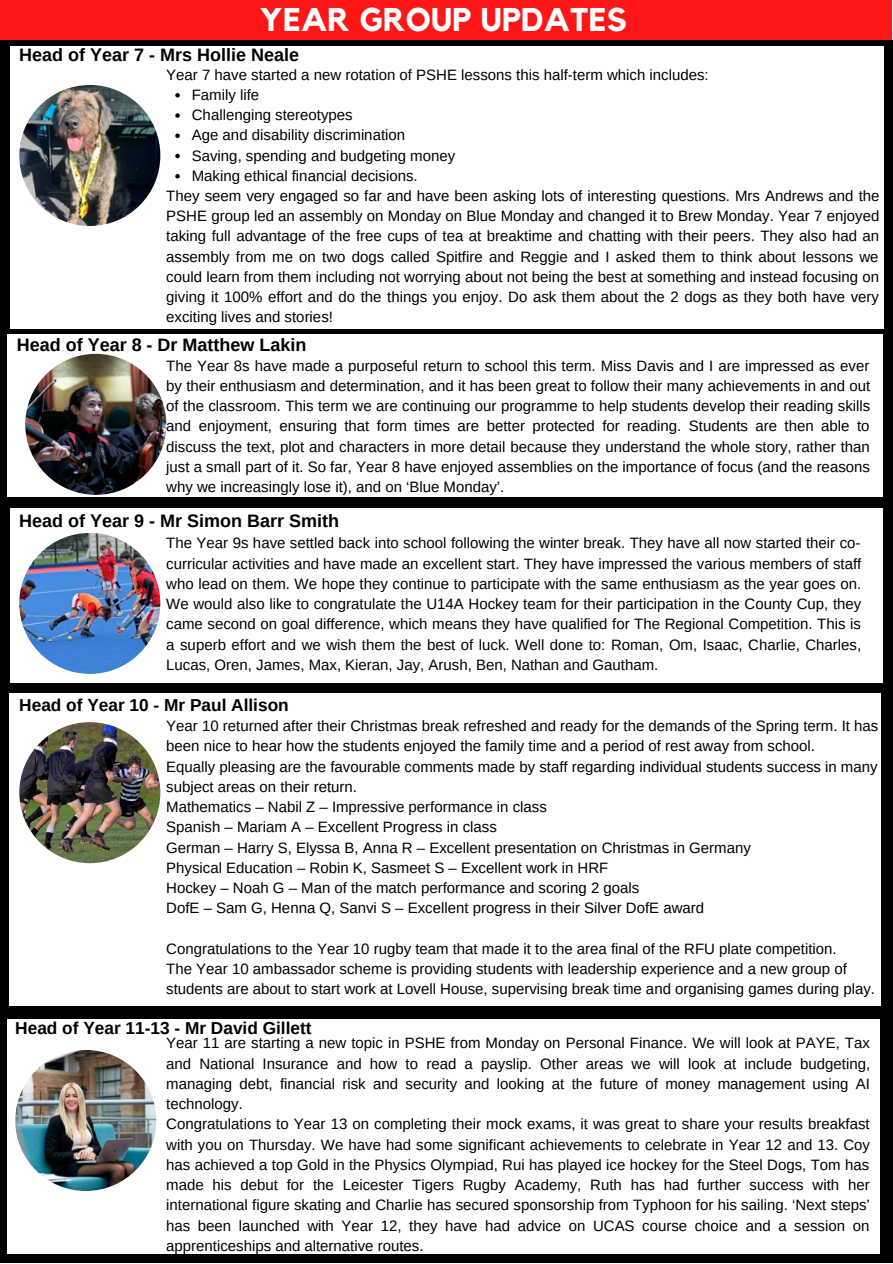
<style>
.page{position:relative;width:893px;height:1264px;background:#fff}
.page>*{position:absolute;margin:0;border:0;box-sizing:border-box;transform-origin:0 0}
.t1{font:700 32.7px "Kollektif";letter-spacing:.01em;color:#fff}
.t2{font:700 18px "Arimo";color:#000}
.t3{font:700 17.25px "Arimo";color:#000}
.t4{font:15px/20.2px "Arimo";color:#000}
</style>
<div class="page">
<div style="left:0;top:0;width:891px;height:41px;background:#ff1616"></div>
<div style="left:0;top:40px;width:892px;height:1222px;background:#000"></div>
<div style="left:9px;top:693px;width:871px;height:312px;background:#fff"></div>
<div style="left:10px;top:508px;width:872px;height:174px;background:#fff"></div>
<div style="left:7px;top:334px;width:875px;height:163px;background:#fff"></div>
<div style="left:11px;top:46px;width:872px;height:282px;background:#fff"></div>
<div style="left:8px;top:1019px;width:871px;height:234px;background:#fff"></div>
<img style="left:19px;top:85px;width:141px;height:141px;border-radius:50%">
<img style="left:25px;top:354px;width:141px;height:141px;border-radius:50%">
<img style="left:19px;top:533px;width:141px;height:141px;border-radius:50%">
<img style="left:19px;top:722px;width:141px;height:141px;border-radius:50%">
<img style="left:15px;top:1049px;width:141px;height:141px;border-radius:50%">
<svg style="left:175px;top:93px;width:5px;height:4px"></svg>
<svg style="left:175px;top:113px;width:5px;height:5px"></svg>
<svg style="left:175px;top:133px;width:5px;height:5px"></svg>
<svg style="left:175px;top:154px;width:5px;height:4px"></svg>
<svg style="left:175px;top:174px;width:5px;height:4px"></svg>
<h1 class="t1" style="left:260px;top:4px;width:368px">YEAR GROUP UPDATES</h1>
<p class="t2" style="left:19px;top:45px;width:281px">Head of Year 7 - Mrs Hollie Neale</p>
<p class="t4" style="left:166px;top:64px;width:544px">Year 7 have started a new rotation of PSHE lessons this half-term which includes:</p>
<p class="t4" style="left:192px;top:84px;width:265px">Family life<br>Challenging stereotypes<br>Age and disability discrimination<br>Saving, spending and budgeting money<br>Making ethical financial decisions.</p>
<p class="t4" style="left:166px;top:186px;width:714px;text-align:justify">They seem very engaged so far and have been asking lots of interesting questions. Mrs Andrews and the PSHE group led an assembly on Monday on Blue Monday and changed it to Brew Monday. Year 7 enjoyed taking full advantage of the free cups of tea at breaktime and chatting with their peers. They also had an assembly from me on two dogs called Spitfire and Reggie and I asked them to think about lessons we could learn from them including not worrying about not being the best at something and instead focusing on giving it 100% effort and do the things you enjoy. Do ask them about the 2 dogs as they both have very exciting lives and stories!</p>
<p class="t2" style="left:17px;top:335px;width:291px">Head of Year 8 - Dr Matthew Lakin</p>
<p class="t4" style="left:166px;top:355px;width:705px;text-align:justify">The Year 8s have made a purposeful return to school this term. Miss Davis and I are impressed as ever by their enthusiasm and determination, and it has been great to follow their many achievements in and out of the classroom. This term we are continuing our programme to help students develop their reading skills and enjoyment, ensuring that form times are better protected for reading. Students are then able to discuss the text, plot and characters in more detail because they understand the whole story, rather than just a small part of it. So far, Year 8 have enjoyed assemblies on the importance of focus (and the reasons why we increasingly lose it), and on ‘Blue Monday’.</p>
<p class="t2" style="left:19px;top:510px;width:321px">Head of Year 9 - Mr Simon Barr Smith</p>
<p class="t4" style="left:166px;top:533px;width:696px;text-align:justify">The Year 9s have settled back into school following the winter break. They have all now started their co&shy;curricular activities and have made an excellent start. They have impressed the various members of staff who lead on them. We hope they continue to participate with the same enthusiasm as the year goes on.<br>We would also like to congratulate the U14A Hockey team for their participation in the County Cup, they came second on goal difference, which means they have qualified for The Regional Competition. This is a superb effort and we wish them the best of luck. Well done to: Roman, Om, Isaac, Charlie, Charles, Lucas, Oren, James, Max, Kieran, Jay, Arush, Ben, Nathan and Gautham.</p>
<p class="t3" style="left:19px;top:695px;width:271px">Head of Year 10 - Mr Paul Allison</p>
<p class="t4" style="left:166px;top:715px;width:713px">Year 10 returned after their Christmas break refreshed and ready for the demands of the Spring term. It has been nice to hear how the students enjoyed the family time and a period of rest away from school.<br>Equally pleasing are the favourable comments made by staff regarding individual students success in many subject areas on their return.<br>Mathematics – Nabil Z – Impressive performance in class<br>Spanish – Mariam A – Excellent Progress in class<br>German – Harry S, Elyssa B, Anna R – Excellent presentation on Christmas in Germany<br>Physical Education – Robin K, Sasmeet S – Excellent work in HRF<br>Hockey – Noah G – Man of the match performance and scoring 2 goals<br>DofE – Sam G, Henna Q, Sanvi S – Excellent progress in their Silver DofE award</p>
<p class="t4" style="left:166px;top:938px;width:710px">Congratulations to the Year 10 rugby team that made it to the area final of the RFU plate competition.<br>The Year 10 ambassador scheme is providing students with leadership experience and a new group of students are about to start work at Lovell House, supervising break time and organising games during play.</p>
<p class="t3" style="left:15px;top:1018px;width:298px">Head of Year 11-13 - Mr David Gillett</p>
<p class="t4" style="left:166px;top:1033px;width:705px">Year 11 are starting a new topic in PSHE from Monday on Personal Finance. We will look at PAYE, Tax and National Insurance and how to read a payslip. Other areas we will look at include budgeting, managing debt, financial risk and security and looking at the future of money management using AI technology.<br>Congratulations to Year 13 on completing their mock exams, it was great to share your results breakfast with you on Thursday. We have had some significant achievements to celebrate in Year 12 and 13. Coy has achieved a top Gold in the Physics Olympiad, Rui has played ice hockey for the Steel Dogs, Tom has made his debut for the Leicester Tigers Rugby Academy, Ruth has had further success with her international figure skating and Charlie has secured sponsorship from Typhoon for his sailing. ‘Next steps’ has been launched with Year 12, they have had advice on UCAS course choice and a session on apprenticeships and alternative routes.</p>
</div>
